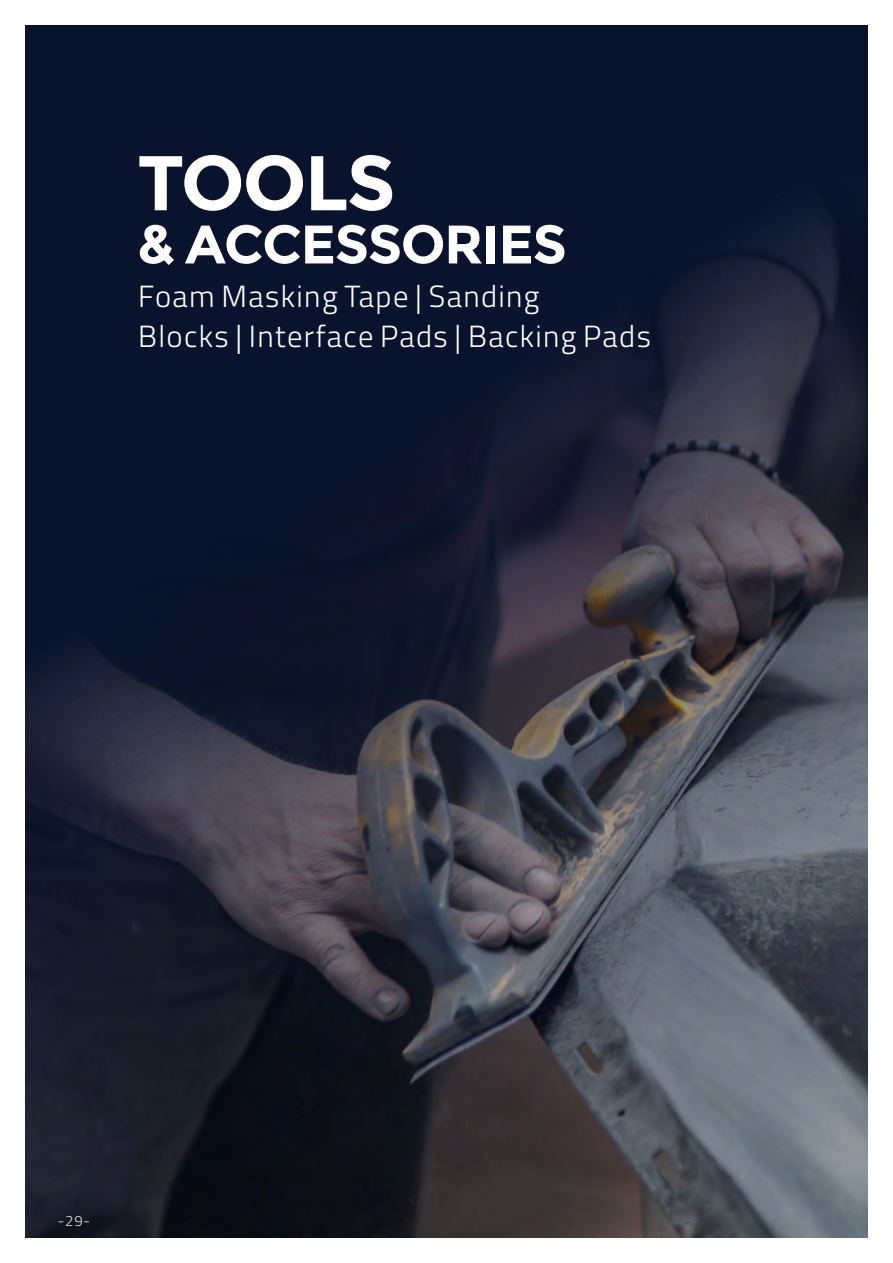
<style>
.page{position:relative;width:893px;height:1263px;background:#fff}
.page>*{position:absolute;margin:0;border:0;box-sizing:border-box;transform-origin:0 0}
.t1{font:700 77.4px "Montserrat";letter-spacing:-.025em;color:#fff}
.t2{font:700 54.15px "Montserrat";letter-spacing:-.025em;color:#fff}
.t3{font:300 30.6px/40.5px "Titillium Web";letter-spacing:.045em;color:#fff}
.t4{font:300 15px "Titillium Web";color:#dcdddd}
</style>
<div class="page">
<img style="left:26px;top:26px;width:841px;height:1212px">
<h1 class="t1" style="left:137px;top:135px;width:260px">TOOLS</h1>
<h2 class="t2" style="left:137px;top:211px;width:431px">&amp; ACCESSORIES</h2>
<p class="t3" style="left:138px;top:275px;width:514px">Foam Masking Tape | Sanding<br>Blocks | Interface Pads | Backing Pads</p>
<p class="t4" style="left:58px;top:1209px;width:34px">-29-</p>
</div>
